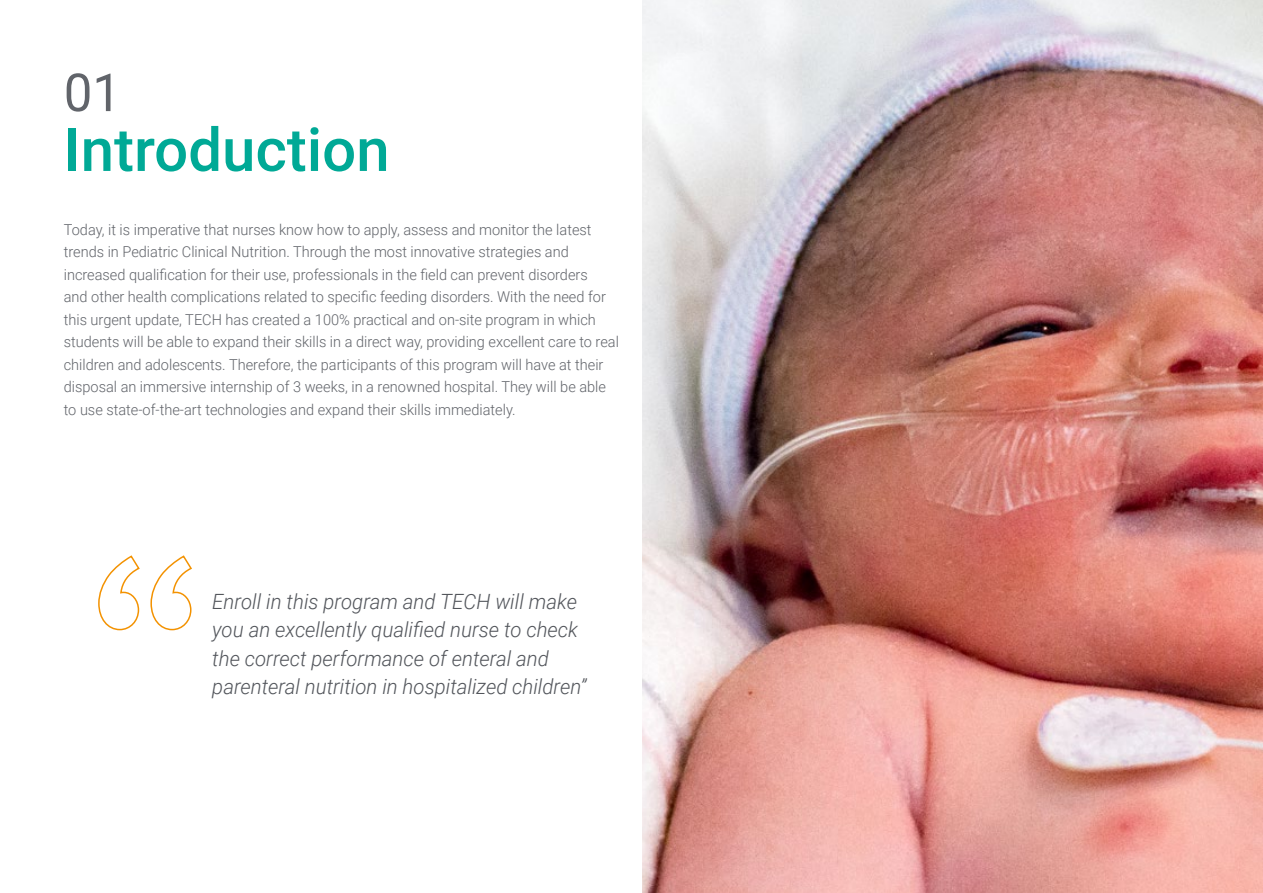
<style>
.page{position:relative;width:1263px;height:893px;background:#fff}
.page>*{position:absolute;margin:0;border:0;box-sizing:border-box;transform-origin:0 0}
.t1{font:500 60px "Roboto";color:#00a996}
.t2{font:52.5px "Roboto";color:#61646a}
.t3{font:italic 300 21px/28.5px "Roboto";color:#52555b}
.t4{font:300 15px/22.5px "Roboto";color:#61646a}
</style>
<div class="page">
<svg style="left:98px;top:555px;width:94px;height:76px"></svg>
<img style="left:642px;top:0;width:621px;height:893px">
<h2 class="t2" style="left:64px;top:56px;width:59px">01</h2>
<h1 class="t1" style="left:64px;top:108px;width:327px">Introduction</h1>
<p class="t4" style="left:64px;top:217px;width:557px">Today, it is imperative that nurses know how to apply, assess and monitor the latest trends in Pediatric Clinical Nutrition. Through the most innovative strategies and increased qualification for their use, professionals in the field can prevent disorders<br>and other health complications related to specific feeding disorders. With the need for this urgent update, TECH has created a 100% practical and on-site program in which students will be able to expand their skills in a direct way, providing excellent care to real children and adolescents. Therefore, the participants of this program will have at their disposal an immersive internship of 3 weeks, in a renowned hospital. They will be able to use state-of-the-art technologies and expand their skills immediately.</p>
<h3 class="t3" style="left:212px;top:586px;width:376px">Enroll in this program and TECH will make you an excellently qualified nurse to check the correct performance of enteral and parenteral nutrition in hospitalized children”</h3>
</div>
